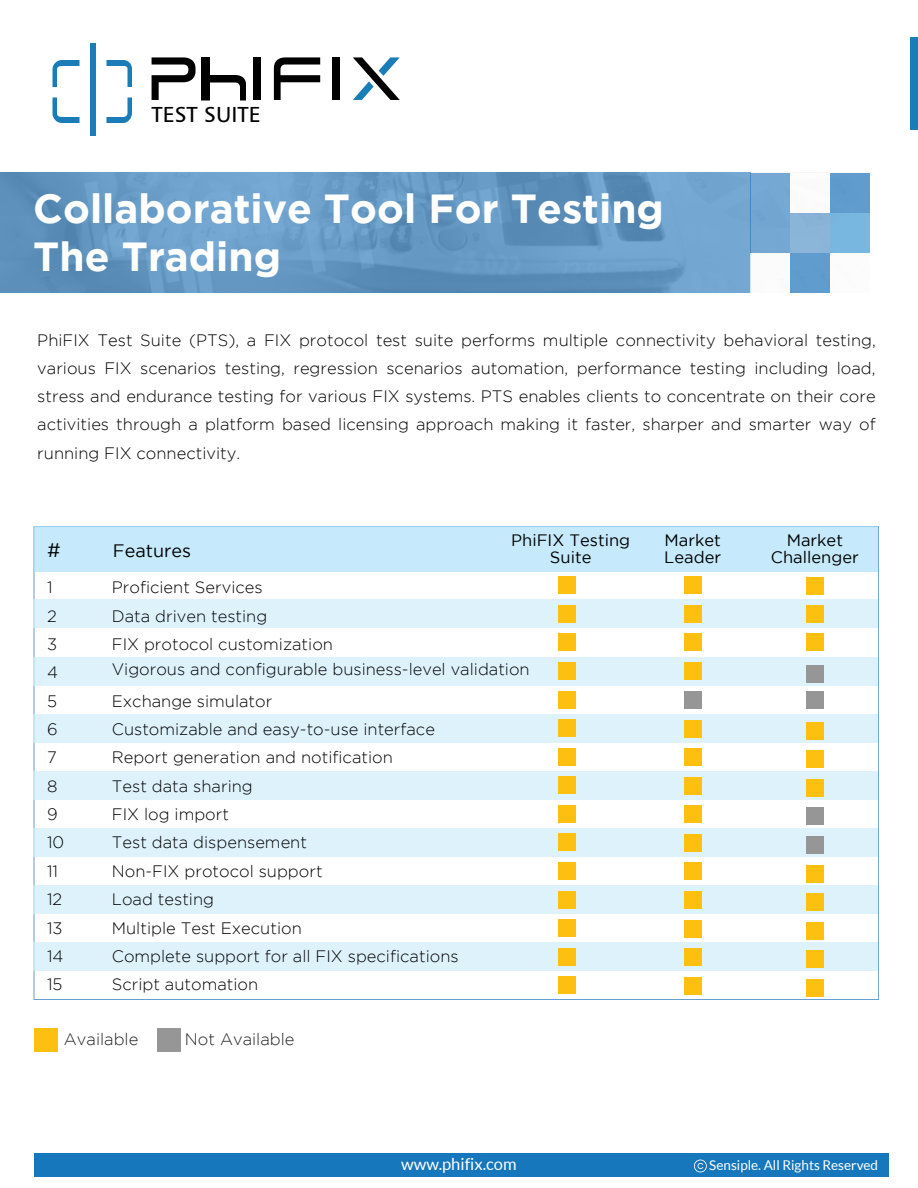
<style>
.page{position:relative;width:918px;height:1188px;background:#fff}
.page>*{position:absolute;margin:0;border:0;box-sizing:border-box;transform-origin:0 0}
.t1{font:700 40.5px/48px "Gotham";color:#fff}
.t2{font:21.75px "Humanist 777 BT Roman B";color:#010101;scale:1.04 1}
.t3{font:19.5px "Gotham";color:#010101}
.t4{font:18px "Gotham";color:#010101}
.t5{font:300 16.5px/28.3px "Gotham";color:#010101}
.t6{font:16.5px/16.8px "Gotham";color:#010101;text-align:center}
.t7{font:300 16.5px "Gotham";color:#231f20}
.t8{font:16.5px "Lato";color:#fff}
.t9{font:13.5px "Lato";color:#fff}
</style>
<div class="page">
<div style="left:910px;top:37px;width:8px;height:93px;background:#1b7db8"></div>
<svg style="left:52px;top:60px;width:28px;height:27px"></svg>
<svg style="left:52px;top:98px;width:28px;height:25px"></svg>
<svg style="left:106px;top:60px;width:26px;height:27px"></svg>
<svg style="left:106px;top:98px;width:26px;height:25px"></svg>
<div style="left:90px;top:44px;width:6px;height:92px;background:#1b7db8"></div>
<svg style="left:274px;top:57px;width:46px;height:43px"></svg>
<svg style="left:353px;top:57px;width:47px;height:43px"></svg>
<div style="left:332px;top:57px;width:7px;height:43px;background:#010101"></div>
<div style="left:253px;top:57px;width:8px;height:43px;background:#010101"></div>
<svg style="left:152px;top:57px;width:94px;height:43px"></svg>
<svg style="left:0;top:173px;width:750px;height:120px;background:#6599c3"></svg>
<div style="left:830px;top:173px;width:40px;height:40px;background:#609ccd"></div>
<div style="left:790px;top:213px;width:40px;height:40px;background:#8ab5d8"></div>
<div style="left:750px;top:213px;width:40px;height:40px;background:#74a8d2"></div>
<div style="left:750px;top:173px;width:40px;height:40px;background:#75a9d3"></div>
<div style="left:790px;top:253px;width:40px;height:40px;background:#609ccd"></div>
<div style="left:830px;top:213px;width:40px;height:40px;background:#78b7df"></div>
<div style="left:34px;top:600px;width:844px;height:28px;background:#def2fc"></div>
<div style="left:34px;top:657px;width:844px;height:28px;background:#def2fc"></div>
<div style="left:34px;top:714px;width:844px;height:28px;background:#def2fc"></div>
<div style="left:34px;top:771px;width:844px;height:28px;background:#def2fc"></div>
<div style="left:34px;top:828px;width:844px;height:28px;background:#def2fc"></div>
<div style="left:34px;top:885px;width:844px;height:28px;background:#def2fc"></div>
<div style="left:34px;top:942px;width:844px;height:29px;background:#def2fc"></div>
<div style="left:34px;top:526px;width:844px;height:46px;background:#c6eafb"></div>
<div style="left:34px;top:1153px;width:855px;height:24px;background:#1777bc"></div>
<svg style="left:694px;top:1160px;width:13px;height:12px"></svg>
<div style="left:559px;top:577px;width:17px;height:17px;background:#fdc010"></div>
<div style="left:559px;top:605px;width:17px;height:17px;background:#fdc010"></div>
<div style="left:559px;top:634px;width:17px;height:17px;background:#fdc010"></div>
<div style="left:559px;top:691px;width:17px;height:17px;background:#fdc010"></div>
<div style="left:559px;top:720px;width:17px;height:17px;background:#fdc010"></div>
<div style="left:559px;top:748px;width:17px;height:17px;background:#fdc010"></div>
<div style="left:559px;top:777px;width:17px;height:17px;background:#fdc010"></div>
<div style="left:559px;top:805px;width:17px;height:17px;background:#fdc010"></div>
<div style="left:559px;top:834px;width:17px;height:17px;background:#fdc010"></div>
<div style="left:559px;top:862px;width:17px;height:18px;background:#fdc010"></div>
<div style="left:559px;top:891px;width:17px;height:17px;background:#fdc010"></div>
<div style="left:559px;top:920px;width:17px;height:17px;background:#fdc010"></div>
<div style="left:559px;top:948px;width:17px;height:17px;background:#fdc010"></div>
<div style="left:559px;top:977px;width:17px;height:17px;background:#fdc010"></div>
<div style="left:559px;top:662px;width:17px;height:18px;background:#fdc010"></div>
<div style="left:684px;top:577px;width:17px;height:17px;background:#fdc010"></div>
<div style="left:684px;top:605px;width:17px;height:17px;background:#fdc010"></div>
<div style="left:684px;top:634px;width:17px;height:17px;background:#fdc010"></div>
<div style="left:684px;top:663px;width:17px;height:17px;background:#fdc010"></div>
<div style="left:684px;top:692px;width:17px;height:17px;background:#969696"></div>
<div style="left:684px;top:720px;width:17px;height:17px;background:#fdc010"></div>
<div style="left:684px;top:749px;width:17px;height:17px;background:#fdc010"></div>
<div style="left:684px;top:777px;width:17px;height:17px;background:#fdc010"></div>
<div style="left:684px;top:806px;width:17px;height:17px;background:#fdc010"></div>
<div style="left:684px;top:834px;width:17px;height:17px;background:#fdc010"></div>
<div style="left:684px;top:863px;width:17px;height:17px;background:#fdc010"></div>
<div style="left:684px;top:891px;width:17px;height:18px;background:#fdc010"></div>
<div style="left:684px;top:920px;width:17px;height:17px;background:#fdc010"></div>
<div style="left:684px;top:949px;width:17px;height:17px;background:#fdc010"></div>
<div style="left:684px;top:977px;width:17px;height:17px;background:#fdc010"></div>
<div style="left:806px;top:578px;width:17px;height:17px;background:#fdc010"></div>
<div style="left:806px;top:605px;width:17px;height:17px;background:#fdc010"></div>
<div style="left:806px;top:634px;width:17px;height:17px;background:#fdc010"></div>
<div style="left:806px;top:665px;width:17px;height:17px;background:#969696"></div>
<div style="left:806px;top:692px;width:17px;height:17px;background:#969696"></div>
<div style="left:806px;top:722px;width:17px;height:17px;background:#fdc010"></div>
<div style="left:806px;top:751px;width:17px;height:17px;background:#fdc010"></div>
<div style="left:806px;top:779px;width:17px;height:17px;background:#fdc010"></div>
<div style="left:806px;top:808px;width:17px;height:17px;background:#969696"></div>
<div style="left:806px;top:836px;width:17px;height:18px;background:#969696"></div>
<div style="left:806px;top:865px;width:17px;height:17px;background:#fdc010"></div>
<div style="left:806px;top:894px;width:17px;height:17px;background:#fdc010"></div>
<div style="left:806px;top:922px;width:17px;height:17px;background:#fdc010"></div>
<div style="left:806px;top:951px;width:17px;height:17px;background:#fdc010"></div>
<div style="left:806px;top:979px;width:17px;height:17px;background:#fdc010"></div>
<div style="left:34px;top:1028px;width:24px;height:24px;background:#fdc010"></div>
<div style="left:157px;top:1028px;width:24px;height:24px;background:#969696"></div>
<h2 class="t2" style="left:151px;top:101px;width:107px">TEST SUITE</h2>
<h1 class="t1" style="left:33px;top:184px;width:632px">Collaborative Tool For Testing<br>The Trading</h1>
<p class="t5" style="left:37px;top:326px;width:840px;text-align:justify">PhiFIX Test Suite (PTS), a FIX protocol test suite performs multiple connectivity behavioral testing, various FIX scenarios testing, regression scenarios automation, performance testing including load, stress and endurance testing for various FIX systems. PTS enables clients to concentrate on their core activities through a platform based licensing approach making it faster, sharper and smarter way of running FIX connectivity.</p>
<p class="t3" style="left:47px;top:539px;width:15px">#</p>
<p class="t5" style="left:47px;top:573px;width:19px">1<br>2<br>3<br>4<br>5<br>6<br>7<br>8<br>9<br>10<br>11<br>12<br>13<br>14<br>15</p>
<p class="t4" style="left:113px;top:540px;width:80px">Features</p>
<p class="t6" style="left:511px;top:532px;width:120px">PhiFIX Testing<br>Suite</p>
<p class="t6" style="left:771px;top:532px;width:89px">Market<br>Challenger</p>
<p class="t6" style="left:664px;top:532px;width:58px;text-align:left">Market<br>Leader</p>
<p class="t5" style="left:112px;top:573px;width:223px">Proficient Services<br>Data driven testing<br>FIX protocol customization</p>
<p class="t5" style="left:112px;top:654px;width:419px;line-height:31.3px">Vigorous and configurable business-level validation<br>Exchange simulator</p>
<p class="t5" style="left:112px;top:715px;width:348px">Customizable and easy-to-use interface<br>Report generation and notification<br>Test data sharing<br>FIX log import<br>Test data dispensement<br>Non-FIX protocol support<br>Load testing<br>Multiple Test Execution<br>Complete support for all FIX specifications<br>Script automation</p>
<p class="t7" style="left:64px;top:1031px;width:76px">Available</p>
<p class="t7" style="left:185px;top:1031px;width:111px">Not Available</p>
<p class="t8" style="left:401px;top:1155px;width:117px">www.phifix.com</p>
<p class="t9" style="left:709px;top:1158px;width:170px">Sensiple. All Rights Reserved</p>
</div>
